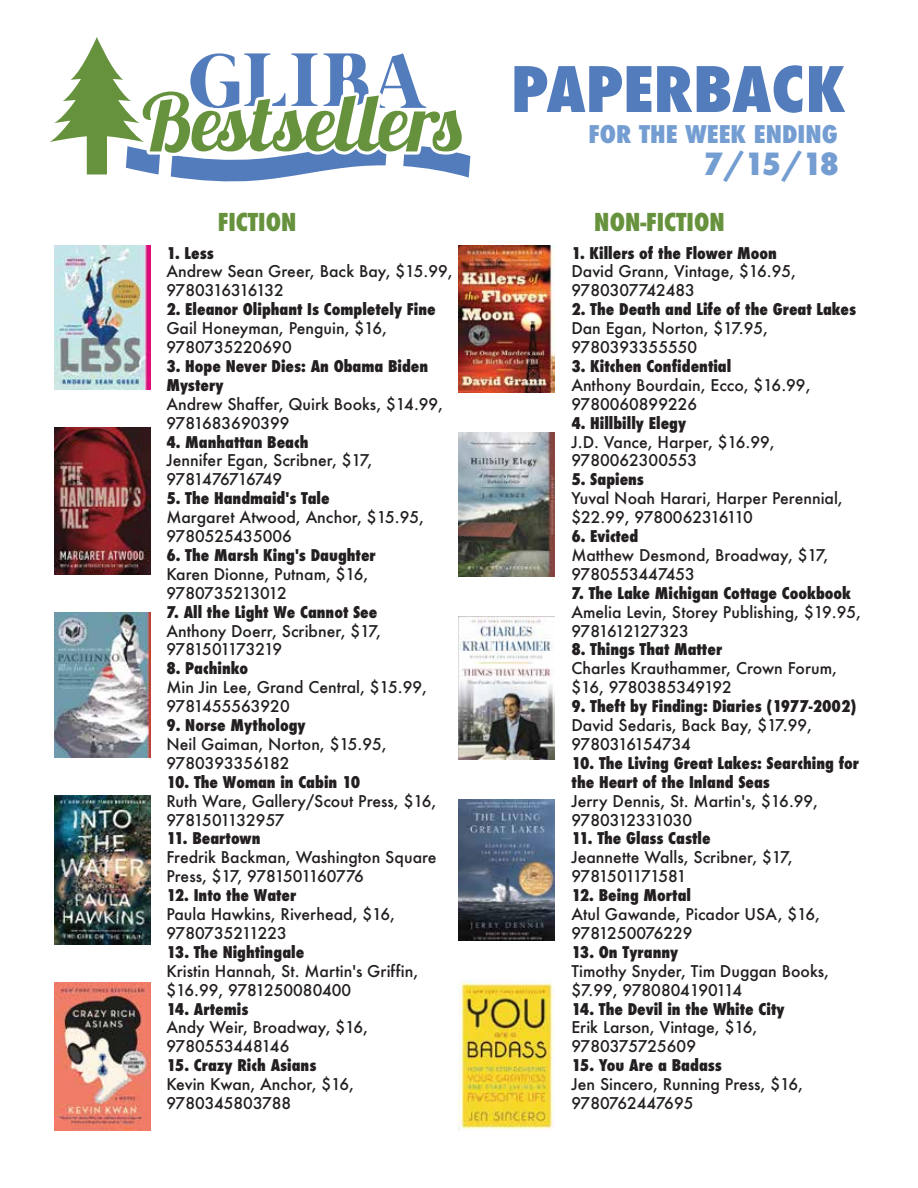
<style>
.page{position:relative;width:918px;height:1188px;background:#fff}
.page>*{position:absolute;margin:0;border:0;box-sizing:border-box;transform-origin:0 0}
.t1{font:800 condensed 60.9px "Futura";color:#537cbd;scale:1.08 1}
.t2{font:800 condensed 29.7px "Futura";color:#749dd2;scale:1.08 1}
.t3{font:800 condensed 24px "Futura";color:#67923d}
.t4{font:800 condensed 23.7px "Futura";color:#749dd2;scale:1.08 1}
.t5{font:500 15.75px/18.9px "Futura";color:#231f20}
.t6{font:800 condensed 15.75px/18.9px "Futura";color:#231f20}
</style>
<div class="page">
<svg style="left:50px;top:37px;width:420px;height:145px"></svg>
<img style="left:459px;top:246px;width:95px;height:146px">
<img style="left:459px;top:433px;width:95px;height:144px">
<img style="left:55px;top:246px;width:95px;height:144px">
<img style="left:459px;top:617px;width:95px;height:142px">
<img style="left:459px;top:800px;width:96px;height:140px">
<img style="left:459px;top:981px;width:95px;height:149px">
<img style="left:55px;top:428px;width:95px;height:147px">
<img style="left:55px;top:613px;width:95px;height:145px">
<img style="left:55px;top:796px;width:95px;height:149px">
<img style="left:55px;top:983px;width:95px;height:147px">
<h1 class="t1" style="left:511px;top:48px;width:311px">PAPERBACK</h1>
<h3 class="t4" style="left:589px;top:118px;width:232px">FOR THE WEEK ENDING</h3>
<h2 class="t2" style="left:704px;top:144px;width:127px">7/15/18</h2>
<h3 class="t3" style="left:218px;top:206px;width:80px">FICTION</h3>
<h3 class="t3" style="left:594px;top:206px;width:132px">NON-FICTION</h3>
<p class="t6" style="left:166px;top:243px;width:49px">1. Less</p>
<p class="t5" style="left:166px;top:262px;width:288px">Andrew Sean Greer, Back Bay, $15.99,<br>9780316316132</p>
<p class="t6" style="left:166px;top:300px;width:271px">2. Eleanor Oliphant Is Completely Fine</p>
<p class="t5" style="left:166px;top:319px;width:222px">Gail Honeyman, Penguin, $16,<br>9780735220690</p>
<p class="t6" style="left:166px;top:357px;width:263px">3. Hope Never Dies: An Obama Biden<br>Mystery</p>
<p class="t5" style="left:166px;top:394px;width:278px">Andrew Shaffer, Quirk Books, $14.99,<br>9781683690399</p>
<p class="t6" style="left:166px;top:432px;width:144px">4. Manhattan Beach</p>
<p class="t5" style="left:166px;top:451px;width:207px">Jennifer Egan, Scribner, $17,<br>9781476716749</p>
<p class="t6" style="left:166px;top:489px;width:165px">5. The Handmaid's Tale</p>
<p class="t5" style="left:166px;top:508px;width:259px">Margaret Atwood, Anchor, $15.95,<br>9780525435006</p>
<p class="t6" style="left:166px;top:546px;width:211px">6. The Marsh King's Daughter</p>
<p class="t5" style="left:166px;top:564px;width:204px">Karen Dionne, Putnam, $16,<br>9780735213012</p>
<p class="t6" style="left:166px;top:602px;width:213px">7. All the Light We Cannot See</p>
<p class="t5" style="left:166px;top:621px;width:216px">Anthony Doerr, Scribner, $17,<br>9781501173219</p>
<p class="t6" style="left:166px;top:659px;width:83px">8. Pachinko</p>
<p class="t5" style="left:166px;top:678px;width:262px">Min Jin Lee, Grand Central, $15.99,<br>9781455563920</p>
<p class="t6" style="left:166px;top:716px;width:141px">9. Norse Mythology</p>
<p class="t5" style="left:166px;top:734px;width:222px">Neil Gaiman, Norton, $15.95,<br>9780393356182</p>
<p class="t6" style="left:166px;top:773px;width:195px">10. The Woman in Cabin 10</p>
<p class="t5" style="left:166px;top:791px;width:271px">Ruth Ware, Gallery/Scout Press, $16,<br>9781501132957</p>
<p class="t6" style="left:166px;top:829px;width:96px">11. Beartown</p>
<p class="t5" style="left:166px;top:848px;width:272px">Fredrik Backman, Washington Square<br>Press, $17, 9781501160776</p>
<p class="t6" style="left:166px;top:886px;width:131px">12. Into the Water</p>
<p class="t5" style="left:166px;top:905px;width:230px">Paula Hawkins, Riverhead, $16,<br>9780735211223</p>
<p class="t6" style="left:166px;top:943px;width:139px">13. The Nightingale</p>
<p class="t5" style="left:166px;top:961px;width:253px">Kristin Hannah, St. Martin's Griffin, $16.99, 9781250080400</p>
<p class="t6" style="left:166px;top:999px;width:84px">14. Artemis</p>
<p class="t5" style="left:166px;top:1018px;width:203px">Andy Weir, Broadway, $16,<br>9780553448146</p>
<p class="t6" style="left:166px;top:1056px;width:152px">15. Crazy Rich Asians</p>
<p class="t5" style="left:166px;top:1075px;width:189px">Kevin Kwan, Anchor, $16,<br>9780345803788</p>
<p class="t6" style="left:571px;top:243px;width:207px">1. Killers of the Flower Moon</p>
<p class="t5" style="left:571px;top:262px;width:226px">David Grann, Vintage, $16.95,<br>9780307742483</p>
<p class="t6" style="left:571px;top:300px;width:286px">2. The Death and Life of the Great Lakes</p>
<p class="t5" style="left:571px;top:319px;width:198px">Dan Egan, Norton, $17.95,<br>9780393355550</p>
<p class="t6" style="left:571px;top:357px;width:161px">3. Kitchen Confidential</p>
<p class="t5" style="left:571px;top:375px;width:241px">Anthony Bourdain, Ecco, $16.99,<br>9780060899226</p>
<p class="t6" style="left:571px;top:413px;width:116px">4. Hillbilly Elegy</p>
<p class="t5" style="left:571px;top:432px;width:205px">J.D. Vance, Harper, $16.99,<br>9780062300553</p>
<p class="t6" style="left:571px;top:470px;width:74px">5. Sapiens</p>
<p class="t5" style="left:571px;top:489px;width:273px">Yuval Noah Harari, Harper Perennial, $22.99, 9780062316110</p>
<p class="t6" style="left:571px;top:527px;width:68px">6. Evicted</p>
<p class="t5" style="left:571px;top:545px;width:259px">Matthew Desmond, Broadway, $17,<br>9780553447453</p>
<p class="t6" style="left:571px;top:584px;width:281px">7. The Lake Michigan Cottage Cookbook</p>
<p class="t5" style="left:571px;top:602px;width:291px">Amelia Levin, Storey Publishing, $19.95,<br>9781612127323</p>
<p class="t6" style="left:571px;top:640px;width:152px">8. Things That Matter</p>
<p class="t5" style="left:571px;top:659px;width:267px">Charles Krauthammer, Crown Forum, $16, 9780385349192</p>
<p class="t6" style="left:571px;top:697px;width:287px">9. Theft by Finding: Diaries (1977-2002)</p>
<p class="t5" style="left:571px;top:716px;width:242px">David Sedaris, Back Bay, $17.99,<br>9780316154734</p>
<p class="t6" style="left:571px;top:754px;width:289px">10. The Living Great Lakes: Searching for the Heart of the Inland Seas</p>
<p class="t5" style="left:571px;top:791px;width:248px">Jerry Dennis, St. Martin's, $16.99,<br>9780312331030</p>
<p class="t6" style="left:571px;top:829px;width:141px">11. The Glass Castle</p>
<p class="t5" style="left:571px;top:848px;width:223px">Jeannette Walls, Scribner, $17,<br>9781501171581</p>
<p class="t6" style="left:571px;top:886px;width:121px">12. Being Mortal</p>
<p class="t5" style="left:571px;top:905px;width:250px">Atul Gawande, Picador USA, $16,<br>9781250076229</p>
<p class="t6" style="left:571px;top:943px;width:108px">13. On Tyranny</p>
<p class="t5" style="left:571px;top:961px;width:259px">Timothy Snyder, Tim Duggan Books, $7.99, 9780804190114</p>
<p class="t6" style="left:571px;top:999px;width:215px">14. The Devil in the White City</p>
<p class="t5" style="left:571px;top:1018px;width:187px">Erik Larson, Vintage, $16,<br>9780375725609</p>
<p class="t6" style="left:571px;top:1056px;width:152px">15. You Are a Badass</p>
<p class="t5" style="left:571px;top:1075px;width:233px">Jen Sincero, Running Press, $16,<br>9780762447695</p>
</div>
